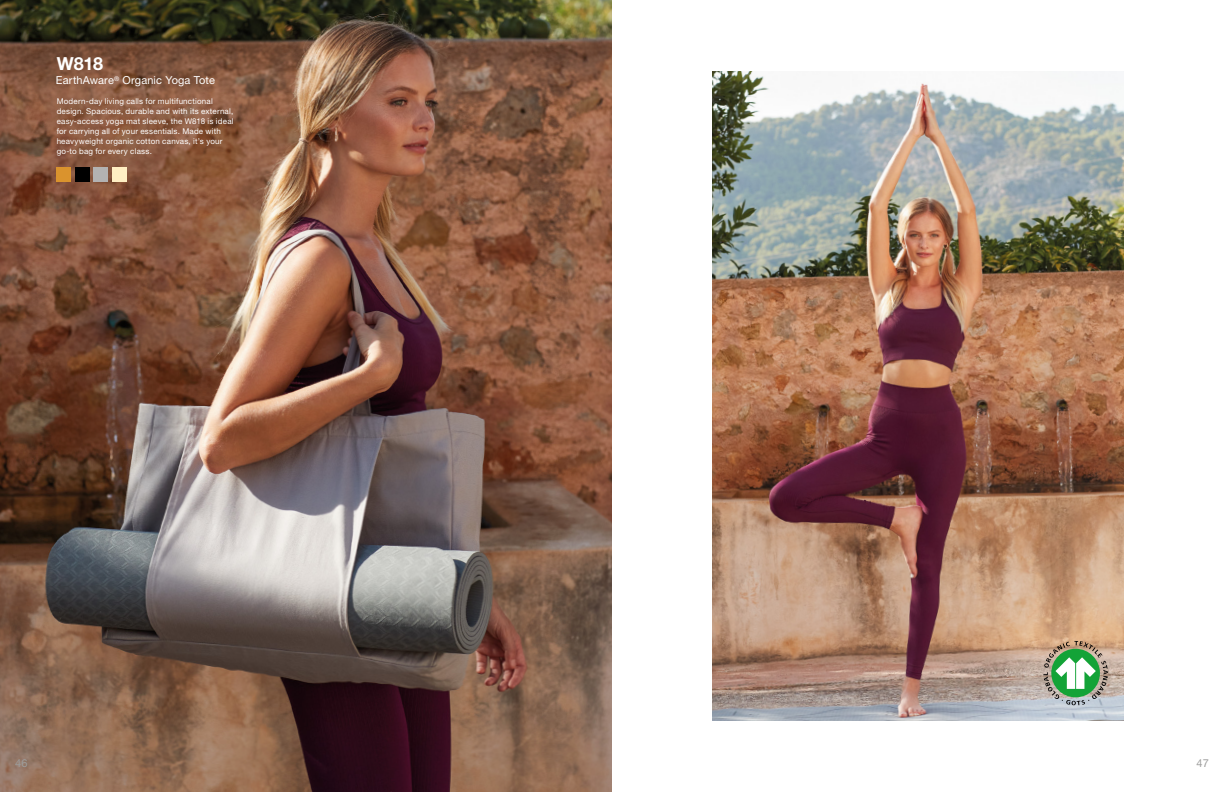
<style>
.page{position:relative;width:1224px;height:792px;background:#fff}
.page>*{position:absolute;margin:0;border:0;box-sizing:border-box;transform-origin:0 0}
.t1{font:700 18px "Helvetica Neue LT Pro";color:#fff}
.t2{font:11px "Helvetica Neue LT Pro";letter-spacing:.01em;color:#fff}
.t3{font:11px "Helvetica Neue LT Pro";color:#9d9d9c}
.t4{font:8px/10px "Helvetica Neue LT Pro";letter-spacing:.025em;color:#fff}
</style>
<div class="page">
<img style="left:712px;top:71px;width:412px;height:650px">
<img style="left:0;top:0;width:612px;height:792px">
<svg style="left:1043px;top:641px;width:65px;height:64px;background:#91b08b"></svg>
<div style="left:94px;top:167px;width:14px;height:15px;background:#b3b2b2"></div>
<div style="left:75px;top:167px;width:14px;height:15px;background:#000"></div>
<div style="left:112px;top:167px;width:14px;height:15px;background:#ffefc3"></div>
<div style="left:57px;top:167px;width:14px;height:15px;background:#da932d"></div>
<h1 class="t1" style="left:57px;top:52px;width:48px">W818</h1>
<h2 class="t2" style="left:56px;top:74px;width:160px">EarthAware<sup>®</sup> Organic Yoga Tote</h2>
<p class="t4" style="left:57px;top:96px;width:178px">Modern-day living calls for multifunctional design. Spacious, durable and with its external, easy-access yoga mat sleeve, the W818 is ideal for carrying all of your essentials. Made with heavyweight organic cotton canvas, it’s your go-to bag for every class.</p>
<h2 class="t3" style="left:15px;top:757px;width:14px">46</h2>
<h2 class="t3" style="left:1197px;top:757px;width:14px">47</h2>
</div>
